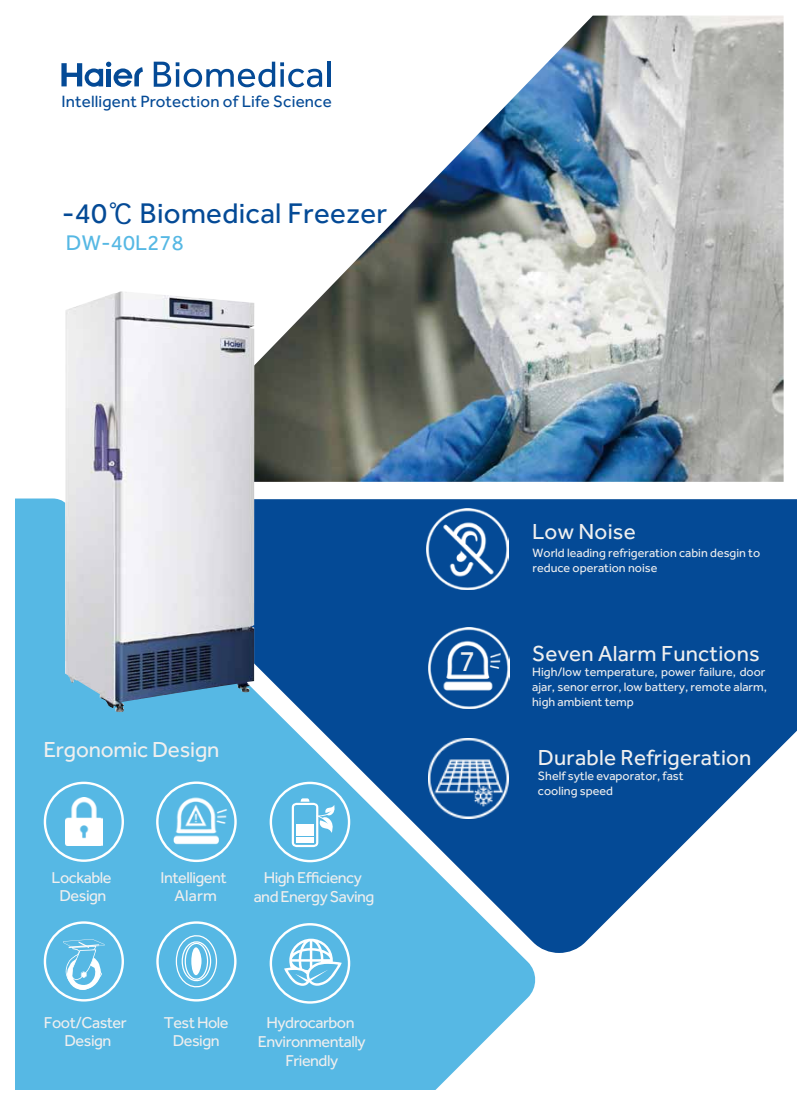
<style>
.page{position:relative;width:797px;height:1105px;background:#fff}
.page>*{position:absolute;margin:0;border:0;box-sizing:border-box;transform-origin:0 0}
.t1{font:29.75px "Effra";color:#efefef}
.t2{font:29.38px "Effra";letter-spacing:.01em;color:#044a96}
.t3{font:22.5px "Effra";letter-spacing:.01em;color:#efefef}
.t4{font:22.5px "Effra";letter-spacing:-.01em;color:#efefef}
.t5{font:21.88px "Effra";letter-spacing:.01em;color:#56b8e4}
.t6{font:16.88px "Effra";letter-spacing:.01em;color:#044a96}
.t7{font:16.25px/18.8px "Effra";letter-spacing:-.03em;color:#eee;text-align:center}
.t8{font:16.25px/18px "Effra";letter-spacing:-.03em;color:#efefef;text-align:center}
.t9{font:12.5px/15px "Effra";color:#efefef}
.s1{font-family:"FZLTHJW GB1 0";font-size:26.25px}
</style>
<div class="page">
<img style="left:153px;top:16px;width:630px;height:466px">
<svg style="left:537px;top:499px;width:259px;height:454px;fill:#044a96"></svg>
<svg style="left:15px;top:498px;width:522px;height:591px;background:#4699cd"></svg>
<svg style="left:154px;top:62px;width:168px;height:25px"></svg>
<hr style="left:327px;top:62px;width:3px;height:25px;background:#044a96">
<svg style="left:61px;top:62px;width:82px;height:25px"></svg>
<img style="left:426px;top:508px;width:82px;height:82px">
<img style="left:429px;top:738px;width:80px;height:80px">
<img style="left:428px;top:628px;width:81px;height:80px">
<div style="left:459px;top:650px;width:17px;height:23px;background:#044a96"></div>
<img style="left:65px;top:291px;width:189px;height:421px">
<svg style="left:44px;top:782px;width:80px;height:80px;background:#6cc1e7"></svg>
<img style="left:65px;top:798px;width:37px;height:48px">
<svg style="left:44px;top:921px;width:80px;height:80px;background:#74c4e8"></svg>
<svg style="left:269px;top:782px;width:81px;height:80px"></svg>
<svg style="left:269px;top:923px;width:81px;height:80px"></svg>
<svg style="left:156px;top:921px;width:80px;height:80px;background:#76c5e9"></svg>
<svg style="left:156px;top:781px;width:81px;height:81px;background:#74c4e8"></svg>
<img style="left:168px;top:790px;width:64px;height:62px">
<h3 class="t6" style="left:61px;top:91px;width:272px">Intelligent Protection of Life Science</h3>
<h2 class="t2" style="left:62px;top:196px;width:327px">-40<span class="s1">℃</span> Biomedical Freezer</h2>
<h3 class="t5" style="left:66px;top:230px;width:119px">DW-40L278</h3>
<h3 class="t4" style="left:43px;top:737px;width:177px">Ergonomic Design</h3>
<h3 class="t8" style="left:52px;top:868px;width:61px">Lockable<br>Design</h3>
<h3 class="t7" style="left:254px;top:868px;width:122px">High Efficiency and Energy Saving</h3>
<h3 class="t7" style="left:160px;top:868px;width:68px;line-height:17.9px">Intelligent<br>Alarm</h3>
<h3 class="t8" style="left:44px;top:1013px;width:84px">Foot/Caster<br>Design</h3>
<h3 class="t7" style="left:164px;top:1014px;width:66px;line-height:17.5px">Test Hole<br>Design</h3>
<h3 class="t7" style="left:258px;top:1013px;width:109px">Hydrocarbon<br>Environmentally<br>Friendly</h3>
<h1 class="t1" style="left:459px;top:644px;width:18px">7</h1>
<h3 class="t3" style="left:532px;top:519px;width:105px">Low Noise</h3>
<p class="t9" style="left:532px;top:545px;width:229px">World leading refrigeration cabin desgin to reduce operation noise</p>
<h3 class="t3" style="left:532px;top:640px;width:229px">Seven Alarm Functions</h3>
<p class="t9" style="left:532px;top:664px;width:236px">High/low temperature, power failure, door ajar, senor error, low battery, remote alarm, high ambient temp</p>
<h3 class="t3" style="left:538px;top:745px;width:215px">Durable Refrigeration</h3>
<p class="t9" style="left:538px;top:768px;width:147px">Shelf sytle evaporator, fast cooling speed</p>
</div>
